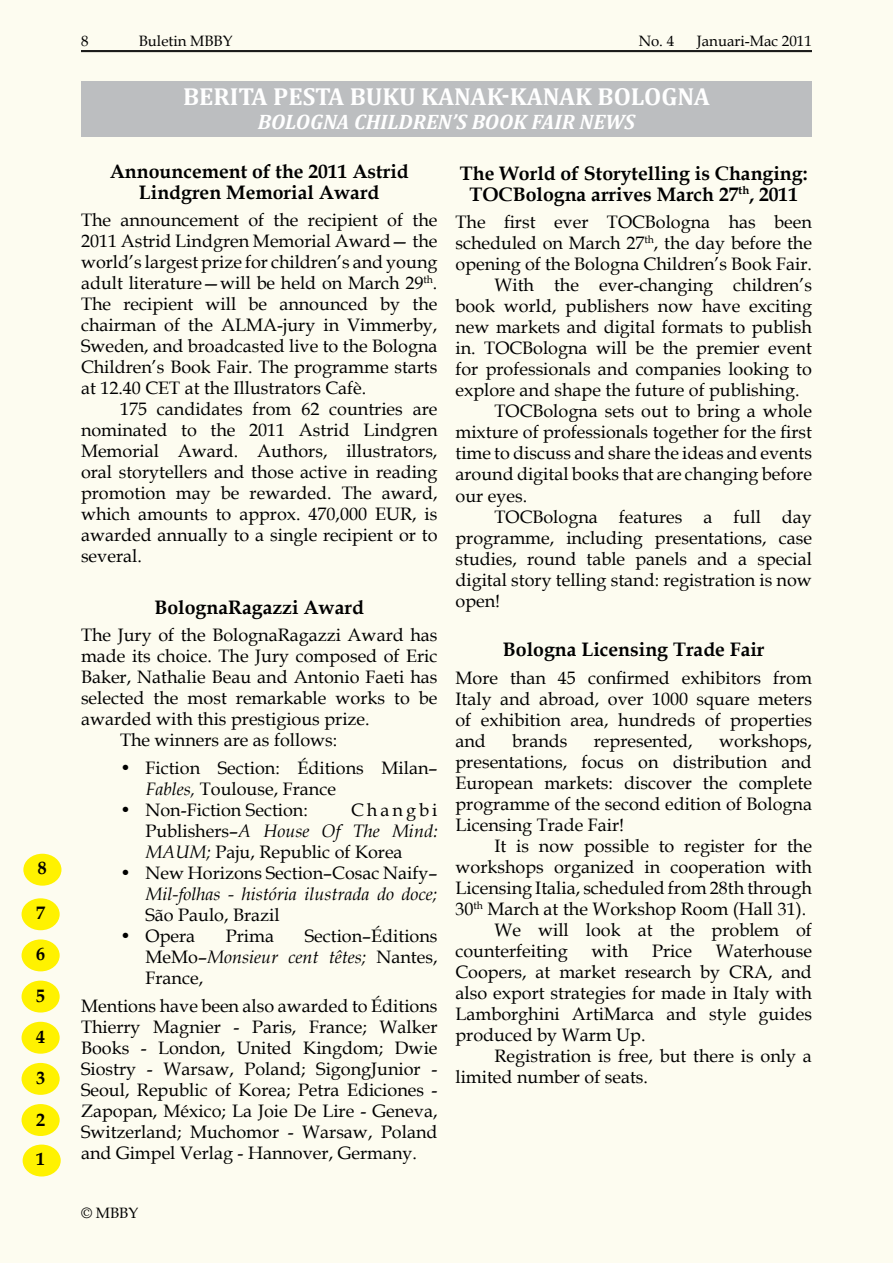
<style>
.page{position:relative;width:893px;height:1263px;background:#fdfcf0}
.page>*{position:absolute;margin:0;border:0;box-sizing:border-box;transform-origin:0 0}
.t1{font:700 24.75px "Cambria";color:#fff}
.t2{font:italic 700 21px "Cambria";color:#fff}
.t3{font:700 19.5px/21px "Book Antiqua";color:#000;text-align:center}
.t4{font:18px/21px "Book Antiqua";color:#000;text-align:justify}
.t5{font:italic 18px "Book Antiqua";color:#000}
.t6{font:700 18px "Book Antiqua";color:#000}
.t7{font:15px "Book Antiqua";color:#000}
.s1{font-style:italic}
</style>
<div class="page">
<hr style="left:81px;top:50px;width:731px;height:1px;background:#000">
<hr style="left:81px;top:51px;width:731px;height:1px;background:#000">
<div style="left:22px;top:1104px;width:38px;height:32px;background:#fff200;border-radius:50%"></div>
<div style="left:22px;top:1063px;width:38px;height:32px;background:#fff200;border-radius:50%"></div>
<div style="left:22px;top:1022px;width:38px;height:32px;background:#fff200;border-radius:50%"></div>
<div style="left:22px;top:980px;width:38px;height:32px;background:#fff200;border-radius:50%"></div>
<div style="left:22px;top:939px;width:38px;height:32px;background:#fff200;border-radius:50%"></div>
<div style="left:22px;top:898px;width:38px;height:32px;background:#fff200;border-radius:50%"></div>
<div style="left:23px;top:1144px;width:38px;height:32px;background:#fff200;border-radius:50%"></div>
<div style="left:23px;top:854px;width:38px;height:32px;background:#fff200;border-radius:50%"></div>
<div style="left:81px;top:81px;width:731px;height:55px;background:#bcbec0"></div>
<p class="t6" style="left:38px;top:856px;width:10px">8</p>
<p class="t6" style="left:36px;top:900px;width:10px">7</p>
<p class="t6" style="left:36px;top:941px;width:10px">6</p>
<p class="t6" style="left:36px;top:984px;width:10px">5</p>
<p class="t6" style="left:36px;top:1025px;width:10px">4</p>
<p class="t6" style="left:36px;top:1066px;width:10px">3</p>
<p class="t6" style="left:36px;top:1107px;width:10px">2</p>
<p class="t6" style="left:36px;top:1147px;width:10px">1</p>
<p class="t7" style="left:81px;top:31px;width:9px">8</p>
<p class="t7" style="left:139px;top:31px;width:96px">Buletin MBBY</p>
<p class="t7" style="left:639px;top:31px;width:37px">No. 4</p>
<p class="t7" style="left:697px;top:31px;width:117px">Januari-Mac 2011</p>
<h1 class="t1" style="left:183px;top:79px;width:528px">BERITA PESTA BUKU KANAK-KANAK BOLOGNA</h1>
<p class="t2" style="left:258px;top:107px;width:379px">BOLOGNA CHILDREN’S BOOK FAIR NEWS</p>
<p class="t3" style="left:110px;top:160px;width:300px">Announcement of the 2011 Astrid<br>Lindgren Memorial Award</p>
<p class="t4" style="left:81px;top:209px;width:358px">The announcement of the recipient of the 2011 Astrid Lindgren Memorial Award— the world’s largest prize for children’s and young adult literature—will be held on March 29<sup>th</sup>.<br>The recipient will be announced by the chairman of the ALMA-jury in Vimmerby, Sweden, and broadcasted live to the Bologna Children’s Book Fair. The programme starts at 12.40 CET at the Illustrators Cafè.</p>
<p class="t4" style="left:81px;top:398px;width:358px;text-indent:39px">175 candidates from 62 countries are nominated to the 2011 Astrid Lindgren Memorial Award. Authors, illustrators, oral storytellers and those active in reading promotion may be rewarded. The award, which amounts to approx. 470,000 EUR, is awarded annually to a single recipient or to several.</p>
<p class="t3" style="left:154px;top:596px;width:211px">BolognaRagazzi Award</p>
<p class="t4" style="left:81px;top:624px;width:358px">The Jury of the BolognaRagazzi Award has</p>
<p class="t4" style="left:81px;top:645px;width:358px">made its choice. The Jury composed of Eric</p>
<p class="t4" style="left:81px;top:666px;width:358px">Baker, Nathalie Beau and Antonio Faeti has</p>
<p class="t4" style="left:81px;top:687px;width:358px">selected the most remarkable works to be</p>
<p class="t4" style="left:81px;top:708px;width:290px">awarded with this prestigious prize.</p>
<p class="t4" style="left:120px;top:729px;width:219px">The winners are as follows:</p>
<p class="t4" style="left:146px;top:757px;width:293px;text-indent:-26px">• Fiction Section: Éditions Milan–<br><span class="s1">Fables,</span> Toulouse, France</p>
<p class="t4" style="left:120px;top:799px;width:189px">• Non-Fiction Section:</p>
<p class="t4" style="left:146px;top:799px;width:293px;text-indent:206px">Changbi Publishers–<span class="s1">A House Of The Mind:<br>MAUM;</span> Paju, Republic of Korea</p>
<p class="t4" style="left:120px;top:862px;width:319px">• New Horizons Section–Cosac Naify–</p>
<p class="t5" style="left:146px;top:881px;width:293px">Mil-folhas - história ilustrada do doce;</p>
<p class="t4" style="left:146px;top:904px;width:136px">São Paulo, Brazil</p>
<p class="t4" style="left:120px;top:925px;width:77px">• Opera</p>
<p class="t4" style="left:226px;top:925px;width:50px">Prima</p>
<p class="t4" style="left:146px;top:925px;width:293px;text-indent:159px">Section–Éditions MeMo–<span class="s1">Monsieur cent têtes;</span> Nantes, France,</p>
<p class="t4" style="left:81px;top:995px;width:358px">Mentions have been also awarded to Éditions Thierry Magnier - Paris, France; Walker Books - London, United Kingdom; Dwie Siostry - Warsaw, Poland; SigongJunior - Seoul, Republic of Korea; Petra Ediciones - Zapopan, México; La Joie De Lire - Geneva, Switzerland; Muchomor - Warsaw, Poland and Gimpel Verlag - Hannover, Germany.</p>
<p class="t7" style="left:81px;top:1203px;width:59px">© MBBY</p>
<p class="t3" style="left:460px;top:162px;width:349px">The World of Storytelling is Changing:<br>TOCBologna arrives March 27<sup>th</sup>, 2011</p>
<p class="t4" style="left:455px;top:211px;width:358px">The first ever TOCBologna has been</p>
<p class="t4" style="left:455px;top:232px;width:358px">scheduled on March 27<sup>th</sup>, the day before the</p>
<p class="t4" style="left:455px;top:253px;width:358px">opening of the Bologna Children’s Book Fair.</p>
<p class="t4" style="left:494px;top:274px;width:319px">With the ever-changing children’s</p>
<p class="t4" style="left:455px;top:295px;width:358px">book world, publishers now have exciting</p>
<p class="t4" style="left:455px;top:316px;width:358px">new markets and digital formats to publish</p>
<p class="t4" style="left:455px;top:337px;width:358px">in. TOCBologna will be the premier event</p>
<p class="t4" style="left:455px;top:358px;width:358px">for professionals and companies looking to</p>
<p class="t4" style="left:455px;top:379px;width:346px">explore and shape the future of publishing.</p>
<p class="t4" style="left:494px;top:400px;width:319px">TOCBologna sets out to bring a whole</p>
<p class="t4" style="left:455px;top:421px;width:358px">mixture of professionals together for the first</p>
<p class="t4" style="left:455px;top:442px;width:358px">time to discuss and share the ideas and events</p>
<p class="t4" style="left:455px;top:463px;width:358px">around digital books that are changing before</p>
<p class="t4" style="left:455px;top:484px;width:73px">our eyes.</p>
<p class="t4" style="left:494px;top:505px;width:319px">TOCBologna features a full day</p>
<p class="t4" style="left:455px;top:526px;width:358px">programme, including presentations, case</p>
<p class="t4" style="left:455px;top:547px;width:358px">studies, round table panels and a special</p>
<p class="t4" style="left:455px;top:568px;width:358px">digital story telling stand: registration is now</p>
<p class="t4" style="left:455px;top:589px;width:46px">open!</p>
<p class="t3" style="left:503px;top:639px;width:263px">Bologna Licensing Trade Fair</p>
<p class="t4" style="left:455px;top:667px;width:358px">More than 45 confirmed exhibitors from Italy and abroad, over 1000 square meters of exhibition area, hundreds of properties and</p>
<p class="t4" style="left:455px;top:730px;width:358px;text-indent:264px">workshops, presentations, focus on distribution and European markets: discover the complete programme of the second edition of Bologna Licensing Trade Fair!</p>
<p class="t4" style="left:494px;top:835px;width:319px">It is now possible to register for the</p>
<p class="t4" style="left:455px;top:856px;width:358px">workshops organized in cooperation with</p>
<p class="t4" style="left:455px;top:877px;width:358px">Licensing Italia, scheduled from 28th through</p>
<p class="t4" style="left:455px;top:898px;width:352px">30<sup>th</sup> March at the Workshop Room (Hall 31).</p>
<p class="t4" style="left:494px;top:919px;width:319px">We will look at the problem of</p>
<p class="t4" style="left:455px;top:940px;width:114px">counterfeiting</p>
<p class="t4" style="left:592px;top:940px;width:38px">with</p>
<p class="t4" style="left:652px;top:940px;width:41px">Price</p>
<p class="t4" style="left:512px;top:730px;width:57px">brands</p>
<p class="t4" style="left:594px;top:730px;width:101px">represented,</p>
<p class="t4" style="left:455px;top:940px;width:358px;text-indent:260px">Waterhouse Coopers, at market research by CRA, and also export strategies for made in Italy with Lamborghini ArtiMarca and style guides produced by Warm Up.</p>
<p class="t4" style="left:455px;top:1045px;width:358px;text-indent:39px">Registration is free, but there is only a limited number of seats.</p>
</div>
